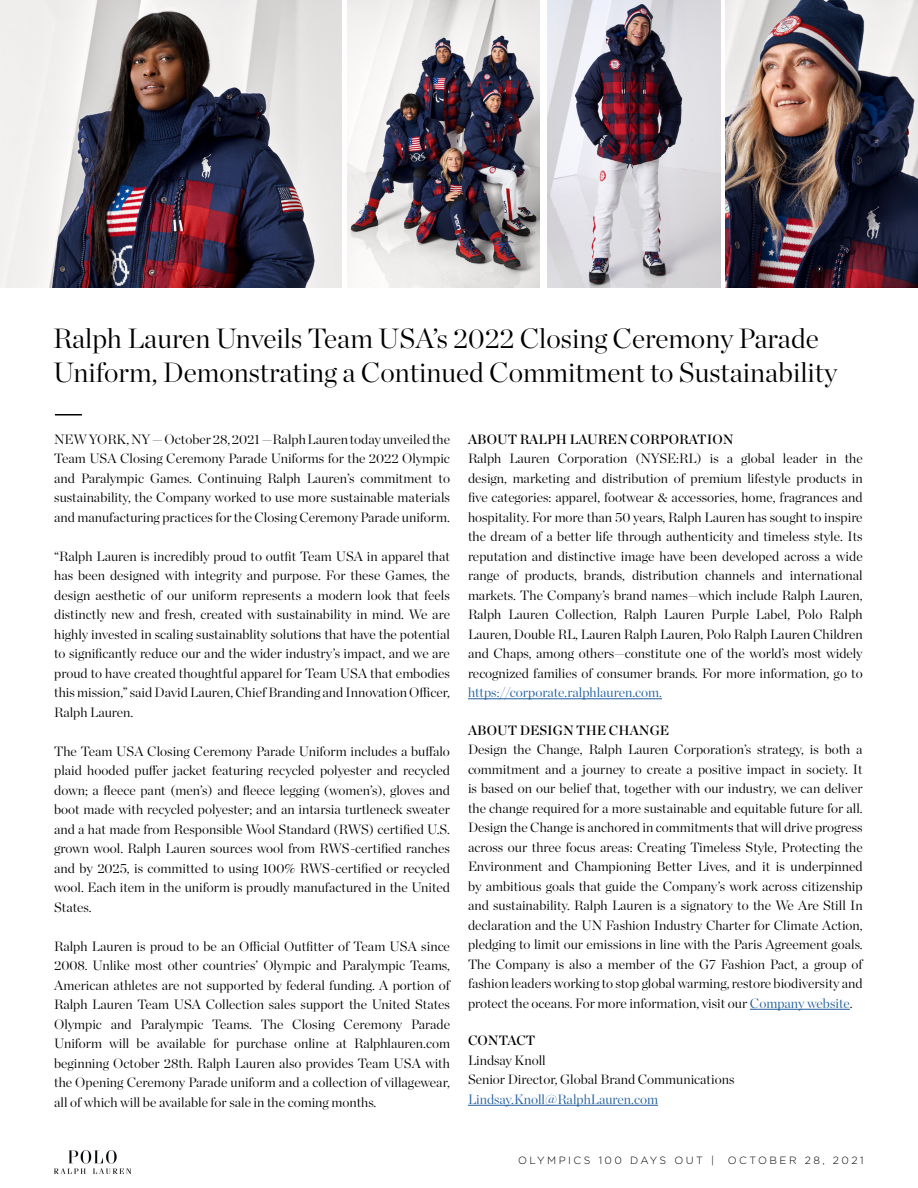
<style>
.page{position:relative;width:918px;height:1188px;background:#fff}
.page>*{position:absolute;margin:0;border:0;box-sizing:border-box;transform-origin:0 0}
.t1{font:300 27.75px/34.5px "Chronicle Display";color:#000}
.t2{font:300 13.5px/19.5px "Chronicle Display";color:#000;text-align:justify}
.t3{font:300 13.5px "Chronicle Display";color:#215e9e}
.t4{font:13.5px "Chronicle Display Semi";color:#000}
.t5{font:300 10.5px "Gotham";letter-spacing:.235em;color:#000}
.s1{color:#215e9e}
</style>
<div class="page">
<img style="left:54px;top:1150px;width:76px;height:23px">
<hr style="left:468px;top:698px;width:194px;height:1px;background:#215e9e">
<hr style="left:750px;top:1009px;width:100px;height:1px;background:#215e9e">
<hr style="left:468px;top:1105px;width:190px;height:1px;background:#215e9e">
<img style="left:0;top:0;width:342px;height:288px">
<img style="left:726px;top:0;width:192px;height:288px">
<img style="left:547px;top:0;width:173px;height:288px">
<img style="left:348px;top:0;width:192px;height:288px">
<hr style="left:55px;top:414px;width:27px;height:2px;background:#000">
<h1 class="t1" style="left:53px;top:319px;width:785px">Ralph Lauren Unveils Team USA’s 2022 Closing Ceremony Parade<br>Uniform, Demonstrating a Continued Commitment to Sustainability</h1>
<p class="t2" style="left:54px;top:428px;width:397px">NEW YORK, NY — October 28, 2021 —Ralph Lauren today unveiled the Team USA Closing Ceremony Parade Uniforms for the 2022 Olympic and Paralympic Games. Continuing Ralph Lauren’s commitment to sustainability, the Company worked to use more sustainable materials and manufacturing practices for the Closing Ceremony Parade uniform.</p>
<p class="t2" style="left:54px;top:545px;width:397px">“Ralph Lauren is incredibly proud to outfit Team USA in apparel that has been designed with integrity and purpose. For these Games, the design aesthetic of our uniform represents a modern look that feels distinctly new and fresh, created with sustainability in mind. We are highly invested in scaling sustainablity solutions that have the potential to significantly reduce our and the wider industry’s impact, and we are proud to have created thoughtful apparel for Team USA that embodies this mission,” said David Lauren, Chief Branding and Innovation Officer, Ralph Lauren.</p>
<p class="t2" style="left:54px;top:740px;width:397px">The Team USA Closing Ceremony Parade Uniform includes a buffalo plaid hooded puffer jacket featuring recycled polyester and recycled down; a fleece pant (men’s) and fleece legging (women’s), gloves and boot made with recycled polyester; and an intarsia turtleneck sweater and a hat made from Responsible Wool Standard (RWS) certified U.S. grown wool. Ralph Lauren sources wool from RWS-certified ranches and by 2025, is committed to using 100% RWS-certified or recycled wool. Each item in the uniform is proudly manufactured in the United States.</p>
<p class="t2" style="left:54px;top:935px;width:397px">Ralph Lauren is proud to be an Official Outfitter of Team USA since 2008. Unlike most other countries’ Olympic and Paralympic Teams, American athletes are not supported by federal funding. A portion of Ralph Lauren Team USA Collection sales support the United States Olympic and Paralympic Teams. The Closing Ceremony Parade Uniform will be available for purchase online at Ralphlauren.com beginning October 28th. Ralph Lauren also provides Team USA with the Opening Ceremony Parade uniform and a collection of villagewear, all of which will be available for sale in the coming months.</p>
<p class="t4" style="left:468px;top:429px;width:267px">ABOUT RALPH LAUREN CORPORATION</p>
<p class="t2" style="left:468px;top:448px;width:396px">Ralph Lauren Corporation (NYSE:RL) is a global leader in the design, marketing and distribution of premium lifestyle products in five categories: apparel, footwear &amp; accessories, home, fragrances and hospitality. For more than 50 years, Ralph Lauren has sought to inspire the dream of a better life through authenticity and timeless style. Its reputation and distinctive image have been developed across a wide range of products, brands, distribution channels and international markets. The Company’s brand names—which include Ralph Lauren, Ralph Lauren Collection, Ralph Lauren Purple Label, Polo Ralph Lauren, Double RL, Lauren Ralph Lauren, Polo Ralph Lauren Children and Chaps, among others—constitute one of the world’s most widely recognized families of consumer brands. For more information, go to</p>
<p class="t3" style="left:468px;top:682px;width:195px">https://corporate.ralphlauren.com.</p>
<p class="t4" style="left:468px;top:720px;width:203px">ABOUT DESIGN THE CHANGE</p>
<p class="t2" style="left:468px;top:739px;width:396px">Design the Change, Ralph Lauren Corporation’s strategy, is both a commitment and a journey to create a positive impact in society. It is based on our belief that, together with our industry, we can deliver the change required for a more sustainable and equitable future for all.<br>Design the Change is anchored in commitments that will drive progress across our three focus areas: Creating Timeless Style, Protecting the Environment and Championing Better Lives, and it is underpinned by ambitious goals that guide the Company’s work across citizenship and sustainability. Ralph Lauren is a signatory to the We Are Still In declaration and the UN Fashion Industry Charter for Climate Action, pledging to limit our emissions in line with the Paris Agreement goals.<br>The Company is also a member of the G7 Fashion Pact, a group of fashion leaders working to stop global warming, restore biodiversity and protect the oceans. For more information, visit our <span class="s1">Company website</span>.</p>
<p class="t4" style="left:468px;top:1030px;width:69px">CONTACT</p>
<p class="t2" style="left:468px;top:1049px;width:268px">Lindsay Knoll<br>Senior Director, Global Brand Communications</p>
<p class="t3" style="left:468px;top:1089px;width:192px">Lindsay.Knoll@RalphLauren.com</p>
<p class="t5" style="left:518px;top:1154px;width:197px">OLYMPICS 100 DAYS OUT |</p>
<p class="t5" style="left:728px;top:1154px;width:137px">OCTOBER 28, 2021</p>
</div>
